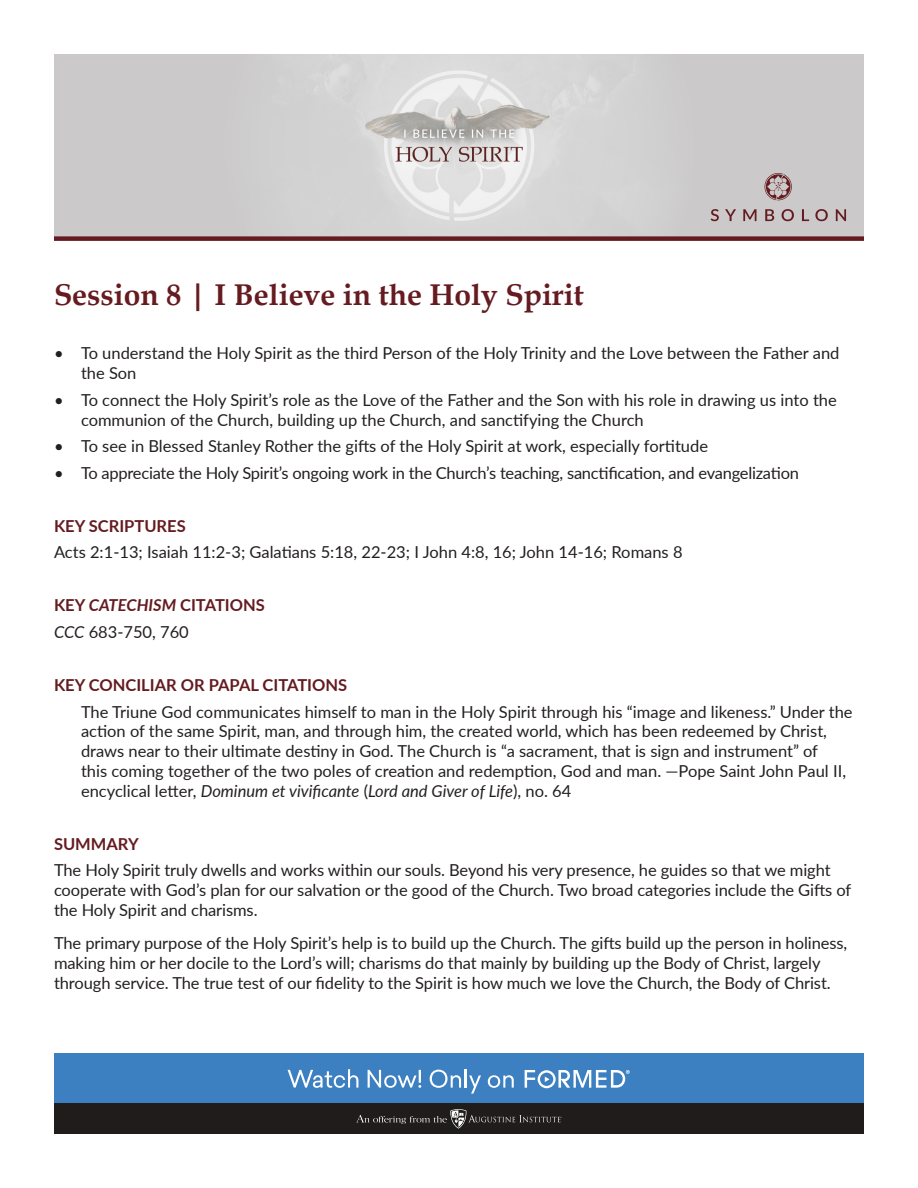
<style>
.page{position:relative;width:918px;height:1188px;background:#fff}
.page>*{position:absolute;margin:0;border:0;box-sizing:border-box;transform-origin:0 0}
.t1{font:700 30px "Book Antiqua";color:#651b20}
.t2{font:16.5px/19.8px "Lato";letter-spacing:-.005em;color:#231f20}
.t3{font:700 16.5px "Lato";color:#651b20}
.s1{font-style:italic}
</style>
<div class="page">
<div style="left:54px;top:1054px;width:810px;height:50px;background:#3d80c2"></div>
<svg style="left:525px;top:1070px;width:105px;height:18px"></svg>
<svg style="left:288px;top:1069px;width:70px;height:19px"></svg>
<svg style="left:368px;top:1070px;width:53px;height:18px"></svg>
<svg style="left:430px;top:1069px;width:51px;height:25px"></svg>
<svg style="left:488px;top:1075px;width:26px;height:13px"></svg>
<div style="left:54px;top:1104px;width:810px;height:30px;background:#211c1c"></div>
<svg style="left:356px;top:1109px;width:206px;height:20px"></svg>
<div style="left:54px;top:54px;width:810px;height:182px;background:#cbc9c9"></div>
<img style="left:279px;top:54px;width:366px;height:182px">
<div style="left:54px;top:236px;width:810px;height:5px;background:#651b20"></div>
<svg style="left:711px;top:209px;width:8px;height:12px"></svg>
<svg style="left:725px;top:209px;width:11px;height:12px"></svg>
<svg style="left:743px;top:209px;width:13px;height:12px"></svg>
<svg style="left:765px;top:209px;width:9px;height:12px"></svg>
<svg style="left:782px;top:209px;width:12px;height:12px"></svg>
<svg style="left:802px;top:209px;width:7px;height:12px"></svg>
<svg style="left:815px;top:209px;width:13px;height:12px"></svg>
<svg style="left:836px;top:209px;width:10px;height:12px"></svg>
<svg style="left:765px;top:173px;width:27px;height:27px"></svg>
<p class="t1" style="left:54px;top:277px;width:531px">Session 8 | I Believe in the Holy Spirit</p>
<p class="t2" style="left:81px;top:343px;width:760px;text-indent:-27px">• To understand the Holy Spirit as the third Person of the Holy Trinity and the Love between the Father and the Son</p>
<p class="t2" style="left:81px;top:389px;width:757px;text-indent:-27px">• To connect the Holy Spirit’s role as the Love of the Father and the Son with his role in drawing us into the communion of the Church, building up the Church, and sanctifying the Church</p>
<p class="t2" style="left:54px;top:436px;width:656px">• To see in Blessed Stanley Rother the gifts of the Holy Spirit at work, especially fortitude</p>
<p class="t2" style="left:54px;top:462px;width:747px">• To appreciate the Holy Spirit’s ongoing work in the Church’s teaching, sanctification, and evangelization</p>
<p class="t3" style="left:54px;top:514px;width:133px">KEY SCRIPTURES</p>
<p class="t2" style="left:54px;top:542px;width:630px">Acts 2:1-13; Isaiah 11:2-3; Galatians 5:18, 22-23; I John 4:8, 16; John 14-16; Romans 8</p>
<p class="t3" style="left:54px;top:593px;width:212px">KEY <span class="s1">CATECHISM</span> CITATIONS</p>
<p class="t2" style="left:54px;top:621px;width:136px"><span class="s1">CCC</span> 683-750, 760</p>
<p class="t3" style="left:54px;top:673px;width:295px">KEY CONCILIAR OR PAPAL CITATIONS</p>
<p class="t2" style="left:81px;top:701px;width:773px">The Triune God communicates himself to man in the Holy Spirit through his “image and likeness.” Under the action of the same Spirit, man, and through him, the created world, which has been redeemed by Christ, draws near to their ultimate destiny in God. The Church is “a sacrament, that is sign and instrument” of<br>this coming together of the two poles of creation and redemption, God and man. —Pope Saint John Paul II, encyclical letter, <span class="s1">Dominum et vivificante</span> (<span class="s1">Lord and Giver of Life</span>), no. 64</p>
<p class="t3" style="left:54px;top:832px;width:86px">SUMMARY</p>
<p class="t2" style="left:54px;top:860px;width:799px">The Holy Spirit truly dwells and works within our souls. Beyond his very presence, he guides so that we might cooperate with God’s plan for our salvation or the good of the Church. Two broad categories include the Gifts of the Holy Spirit and charisms.</p>
<p class="t2" style="left:54px;top:933px;width:795px">The primary purpose of the Holy Spirit’s help is to build up the Church. The gifts build up the person in holiness, making him or her docile to the Lord’s will; charisms do that mainly by building up the Body of Christ, largely through service. The true test of our fidelity to the Spirit is how much we love the Church, the Body of Christ.</p>
</div>
